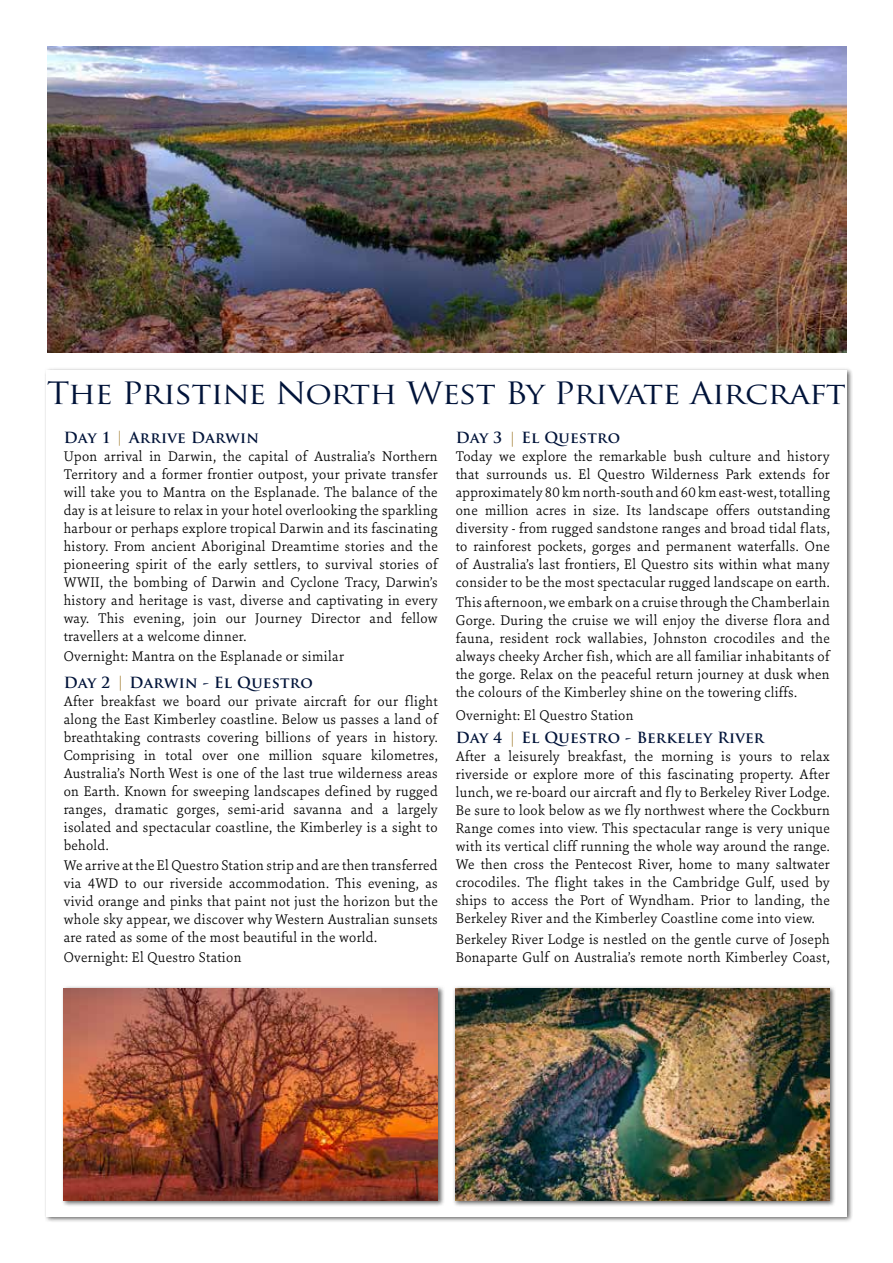
<style>
.page{position:relative;width:893px;height:1263px;background:#fff}
.page>*{position:absolute;margin:0;border:0;box-sizing:border-box;transform-origin:0 0}
.t1{font:30px "Trajan Pro";letter-spacing:-.025em;color:#001339;scale:1.1 1}
.t2{font:300 15px/18px "Sina Nova";letter-spacing:.02em;color:#000;text-align:justify}
.t3{font:700 15px "Trajan Pro";letter-spacing:.02em;color:#001339}
.s1{font-weight:400;color:#b4975a}
.s2{color:#b4975a}
</style>
<div class="page">
<div style="left:44px;top:367px;width:809px;height:856px;background:#000;opacity:.6"></div>
<div style="left:46px;top:370px;width:800px;height:846px;background:#fff"></div>
<img style="left:47px;top:47px;width:799px;height:306px">
<div style="left:61px;top:985px;width:384px;height:222px;background:#000;opacity:.6"></div>
<img style="left:64px;top:988px;width:374px;height:212px">
<div style="left:452px;top:985px;width:384px;height:222px;background:#000;opacity:.6"></div>
<img style="left:455px;top:988px;width:374px;height:212px">
<h1 class="t1" style="left:47px;top:374px;width:728px">The Pristine North West By Private Aircraft</h1>
<p class="t3" style="left:64px;top:428px;width:197px">Day 1 <span class="s1">|</span> Arrive Darwin</p>
<p class="t2" style="left:64px;top:447px;width:376px">Upon arrival in Darwin, the capital of Australia’s Northern Territory and a former frontier outpost, your private transfer will take you to Mantra on the Esplanade. The balance of the day is at leisure to relax in your hotel overlooking the sparkling harbour or perhaps explore tropical Darwin and its fascinating history. From ancient Aboriginal Dreamtime stories and the pioneering spirit of the early settlers, to survival stories of WWII, the bombing of Darwin and Cyclone Tracy, Darwin’s history and heritage is vast, diverse and captivating in every way. This evening, join our Journey Director and fellow travellers at a welcome dinner.</p>
<p class="t2" style="left:64px;top:647px;width:282px">Overnight: Mantra on the Esplanade or similar</p>
<p class="t3" style="left:64px;top:673px;width:251px">Day 2 <span class="s2">|</span> Darwin - El Questro</p>
<p class="t2" style="left:64px;top:691px;width:376px">After breakfast we board our private aircraft for our flight along the East Kimberley coastline. Below us passes a land of breathtaking contrasts covering billions of years in history.<br>Comprising in total over one million square kilometres, Australia’s North West is one of the last true wilderness areas on Earth. Known for sweeping landscapes defined by rugged ranges, dramatic gorges, semi-arid savanna and a largely isolated and spectacular coastline, the Kimberley is a sight to behold.</p>
<p class="t2" style="left:64px;top:856px;width:376px">We arrive at the El Questro Station strip and are then transferred via 4WD to our riverside accommodation. This evening, as vivid orange and pinks that paint not just the horizon but the whole sky appear, we discover why Western Australian sunsets are rated as some of the most beautiful in the world.</p>
<p class="t2" style="left:64px;top:948px;width:179px">Overnight: El Questro Station</p>
<p class="t3" style="left:456px;top:428px;width:166px">Day 3 <span class="s2">|</span> El Questro</p>
<p class="t2" style="left:456px;top:447px;width:376px">Today we explore the remarkable bush culture and history that surrounds us. El Questro Wilderness Park extends for approximately 80 km north-south and 60 km east-west, totalling one million acres in size. Its landscape offers outstanding diversity - from rugged sandstone ranges and broad tidal flats, to rainforest pockets, gorges and permanent waterfalls. One of Australia’s last frontiers, El Questro sits within what many consider to be the most spectacular rugged landscape on earth.</p>
<p class="t2" style="left:456px;top:593px;width:376px">This afternoon, we embark on a cruise through the Chamberlain Gorge. During the cruise we will enjoy the diverse flora and fauna, resident rock wallabies, Johnston crocodiles and the always cheeky Archer fish, which are all familiar inhabitants of the gorge. Relax on the peaceful return journey at dusk when the colours of the Kimberley shine on the towering cliffs.</p>
<p class="t2" style="left:456px;top:705px;width:179px">Overnight: El Questro Station</p>
<p class="t3" style="left:456px;top:729px;width:310px">Day 4 <span class="s2">|</span> El Questro - Berkeley River</p>
<p class="t2" style="left:456px;top:747px;width:376px">After a leisurely breakfast, the morning is yours to relax riverside or explore more of this fascinating property. After lunch, we re-board our aircraft and fly to Berkeley River Lodge.<br>Be sure to look below as we fly northwest where the Cockburn Range comes into view. This spectacular range is very unique with its vertical cliff running the whole way around the range.<br>We then cross the Pentecost River, home to many saltwater crocodiles. The flight takes in the Cambridge Gulf, used by ships to access the Port of Wyndham. Prior to landing, the Berkeley River and the Kimberley Coastline come into view.</p>
<p class="t2" style="left:456px;top:929px;width:376px">Berkeley River Lodge is nestled on the gentle curve of Joseph<br>Bonaparte Gulf on Australia’s remote north Kimberley Coast,</p>
</div>
